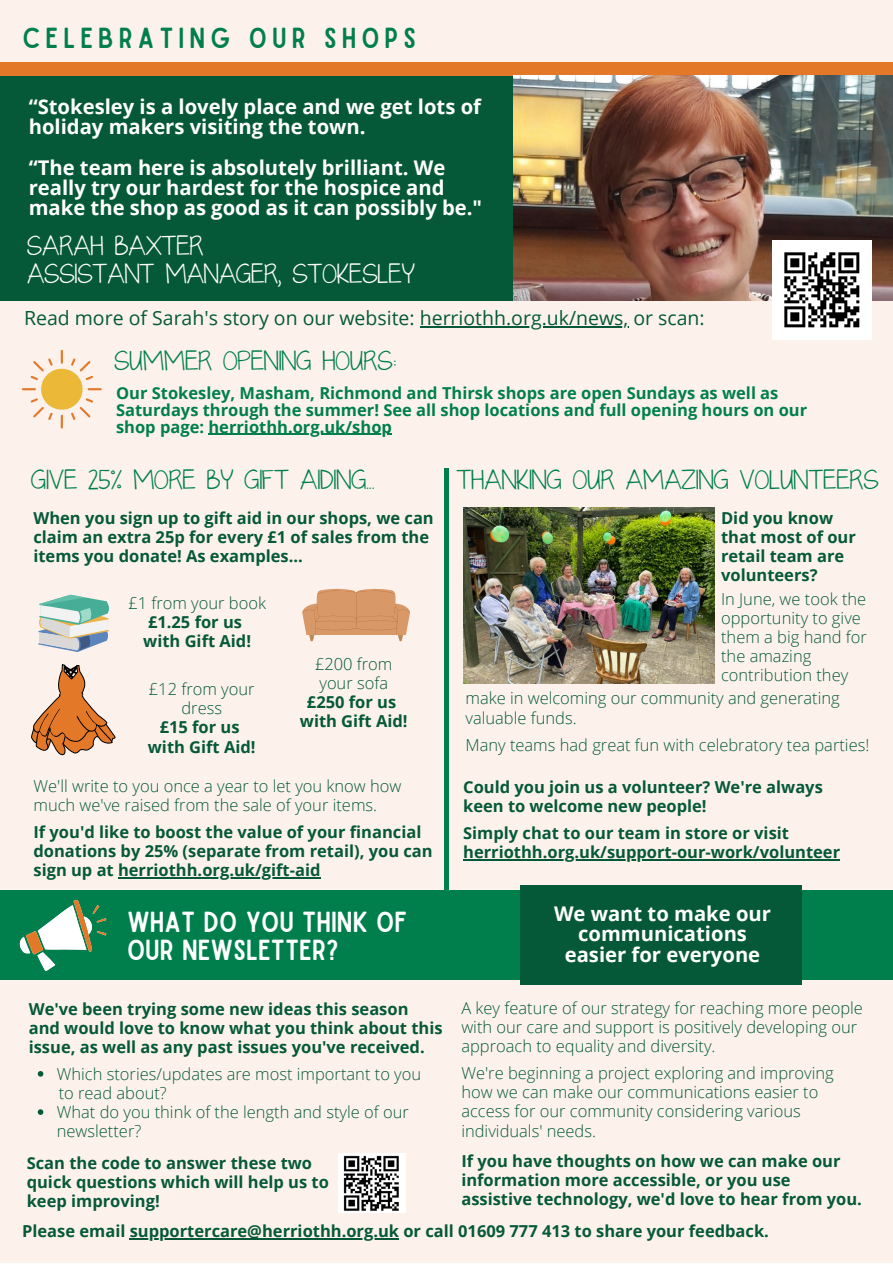
<style>
.page{position:relative;width:893px;height:1264px;background:#fff}
.page>*{position:absolute;margin:0;border:0;box-sizing:border-box;transform-origin:0 0}
.t1{font:27.75px "Sailors";color:#fff}
.t2{font:27.75px "Sailors";letter-spacing:.18em;color:#007f4d}
.t3{font:22.5px "KG Like A Skyscraper";color:#007f4d}
.t4{font:22.5px "KG Like A Skyscraper";color:#fff}
.t5{font:700 20.25px/20.2px "Open Sans";color:#fff}
.t6{font:19.5px "Open Sans";color:#055938}
.t7{font:700 16.5px/19px "Open Sans";color:#055938}
.t8{font:300 16.5px/19px "Open Sans";color:#055938}
.t9{font:700 16.5px/16.8px "Open Sans";color:#007f4d}
</style>
<div class="page">
<div style="left:0;top:0;width:892px;height:1262px;background:#fdf2eb"></div>
<div style="left:0;top:63px;width:892px;height:125px;background:#e37828"></div>
<div style="left:0;top:76px;width:530px;height:225px;background:#055938"></div>
<img style="left:513px;top:76px;width:379px;height:225px">
<svg style="left:22px;top:350px;width:80px;height:78px"></svg>
<svg style="left:31px;top:664px;width:85px;height:91px"></svg>
<svg style="left:38px;top:594px;width:71px;height:58px"></svg>
<svg style="left:302px;top:588px;width:108px;height:53px"></svg>
<div style="left:0;top:890px;width:892px;height:89px;background:#007f4d"></div>
<svg style="left:20px;top:900px;width:86px;height:70px"></svg>
<div style="left:520px;top:885px;width:281px;height:99px;background:#055938"></div>
<img style="left:463px;top:508px;width:251px;height:175px">
<img style="left:772px;top:240px;width:99px;height:99px">
<img style="left:338px;top:1153px;width:67px;height:59px">
<hr style="left:444px;top:468px;width:4px;height:425px;background:#007f4d">
<hr style="left:420px;top:326px;width:208px;height:1px;background:#055938">
<hr style="left:208px;top:433px;width:184px;height:2px;background:#007f4d">
<hr style="left:118px;top:877px;width:202px;height:1px;background:#055938">
<svg style="left:38px;top:1071px;width:5px;height:5px"></svg>
<svg style="left:38px;top:1109px;width:5px;height:5px"></svg>
<hr style="left:463px;top:859px;width:377px;height:1px;background:#055938">
<hr style="left:130px;top:1238px;width:269px;height:1px;background:#055938">
<p class="t2" style="left:22px;top:28px;width:395px">CELEBRATING OUR SHOPS</p>
<p class="t5" style="left:29px;top:96px;width:454px">“Stokesley is a lovely place and we get lots of holiday makers visiting the town.</p>
<p class="t5" style="left:29px;top:157px;width:455px">“The team here is absolutely brilliant. We really try our hardest for the hospice and make the shop as good as it can possibly be."</p>
<p class="t4" style="left:27px;top:230px;width:178px">SARAH BAXTER</p>
<p class="t4" style="left:27px;top:258px;width:390px">ASSISTANT MANAGER, STOKESLEY</p>
<p class="t6" style="left:24px;top:304px;width:682px">Read more of Sarah's story on our website: herriothh.org.uk/news, or scan:</p>
<p class="t3" style="left:114px;top:345px;width:285px">SUMMER OPENING HOURS:</p>
<p class="t9" style="left:116px;top:384px;width:692px">Our Stokesley, Masham, Richmond and Thirsk shops are open Sundays as well as<br>Saturdays through the summer! See all shop locations and full opening hours on our shop page: herriothh.org.uk/shop</p>
<p class="t3" style="left:31px;top:463px;width:345px">GIVE 25% MORE BY GIFT AIDING...</p>
<p class="t7" style="left:33px;top:507px;width:402px">When you sign up to gift aid in our shops, we can claim an extra 25p for every £1 of sales from the items you donate! As examples...</p>
<p class="t3" style="left:456px;top:463px;width:423px">THANKING OUR AMAZING VOLUNTEERS</p>
<p class="t7" style="left:721px;top:507px;width:136px">Did you know that most of our retail team are volunteers?</p>
<p class="t8" style="left:128px;top:593px;width:139px">£1 from your book</p>
<p class="t7" style="left:148px;top:612px;width:95px">£1.25 for us</p>
<p class="t7" style="left:143px;top:631px;width:109px">with Gift Aid!</p>
<p class="t8" style="left:149px;top:679px;width:107px;text-align:center">£12 from your dress</p>
<p class="t7" style="left:160px;top:717px;width:81px">£15 for us</p>
<p class="t7" style="left:148px;top:736px;width:109px">with Gift Aid!</p>
<p class="t8" style="left:315px;top:654px;width:79px">£200 from your sofa</p>
<p class="t7" style="left:307px;top:692px;width:91px">£250 for us</p>
<p class="t7" style="left:300px;top:711px;width:109px">with Gift Aid!</p>
<p class="t8" style="left:33px;top:775px;width:369px">We'll write to you once a year to let you know how much we've raised from the sale of your items.</p>
<p class="t7" style="left:33px;top:821px;width:401px">If you'd like to boost the value of your financial donations by 25% (separate from retail), you can sign up at herriothh.org.uk/gift-aid</p>
<p class="t1" style="left:127px;top:911px;width:281px">WHAT DO YOU THINK OF</p>
<p class="t1" style="left:127px;top:939px;width:213px">OUR NEWSLETTER?</p>
<p class="t7" style="left:29px;top:998px;width:381px">We've been trying some new ideas this season</p>
<p class="t7" style="left:29px;top:1018px;width:415px">and would love to know what you think about this issue, as well as any past issues you've received.</p>
<p class="t8" style="left:59px;top:1083px;width:110px">to read about?</p>
<p class="t8" style="left:57px;top:1064px;width:366px">Which stories/updates are most important to you</p>
<p class="t8" style="left:57px;top:1102px;width:353px">What do you think of the length and style of our newsletter?</p>
<p class="t7" style="left:27px;top:1152px;width:304px">Scan the code to answer these two quick questions which will help us to keep improving!</p>
<p class="t8" style="left:721px;top:588px;width:147px">In June, we took the opportunity to give them a big hand for the amazing contribution they</p>
<p class="t8" style="left:465px;top:688px;width:376px">make in welcoming our community and generating valuable funds.</p>
<p class="t8" style="left:465px;top:734px;width:405px">Many teams had great fun with celebratory tea parties!</p>
<p class="t7" style="left:463px;top:777px;width:361px">Could you join us a volunteer? We're always keen to welcome new people!</p>
<p class="t7" style="left:463px;top:823px;width:378px">Simply chat to our team in store or visit herriothh.org.uk/support-our-work/volunteer</p>
<p class="t5" style="left:554px;top:903px;width:218px;text-align:center">We want to make our communications easier for everyone</p>
<p class="t8" style="left:461px;top:998px;width:403px">A key feature of our strategy for reaching more people with our care and support is positively developing our approach to equality and diversity.</p>
<p class="t8" style="left:461px;top:1063px;width:374px">We're beginning a project exploring and improving how we can make our communications easier to access for our community considering various individuals' needs.</p>
<p class="t7" style="left:461px;top:1150px;width:402px">If you have thoughts on how we can make our information more accessible, or you use assistive technology, we'd love to hear from you.</p>
<p class="t7" style="left:22px;top:1221px;width:748px">Please email supportercare@herriothh.org.uk or call 01609 777 413 to share your feedback.</p>
</div>
